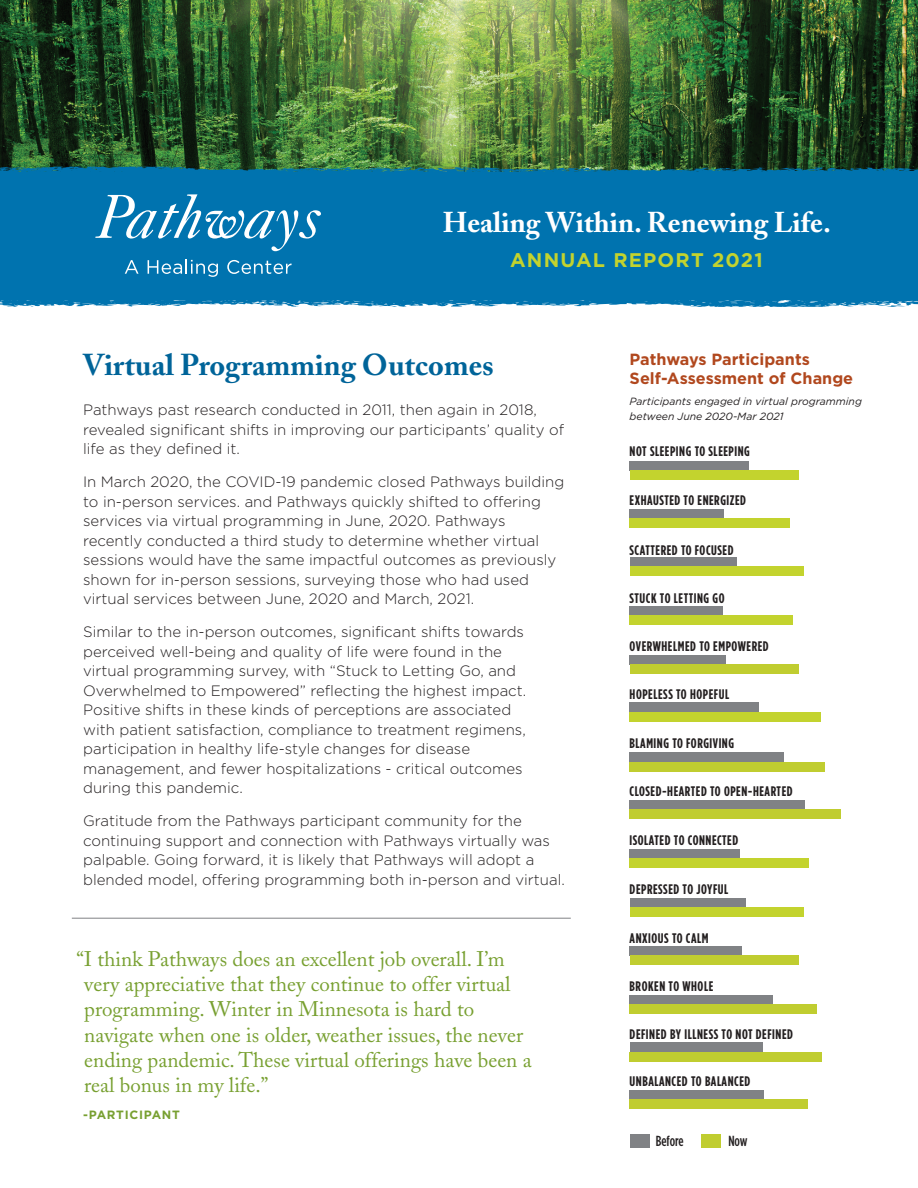
<style>
.page{position:relative;width:918px;height:1188px;background:#fff}
.page>*{position:absolute;margin:0;border:0;box-sizing:border-box;transform-origin:0 0}
.t1{font:700 30px "Adobe Caslon";color:#006499}
.t2{font:700 28.5px "Adobe Caslon";color:#fff}
.t3{font:21px/25.2px "Adobe Caslon";color:#78a031}
.t4{font:700 19.8px "Gotham";letter-spacing:.06em;color:#c3d32e}
.t5{font:700 16.2px/19px "Gotham";color:#b1481e}
.t6{font:300 15px/19.5px "Gotham";color:#231f20}
.t7{font:500 14.55px "Gotham Condensed";color:#231f20}
.t8{font:700 13.8px "Gotham Condensed";letter-spacing:.04em;color:#231f20}
.t9{font:700 12px "Gotham";letter-spacing:.06em;color:#78a031}
.t10{font:italic 10.5px/15px "Gotham";color:#231f20}
</style>
<div class="page">
<img style="left:0;top:0;width:918px;height:167px">
<div style="left:0;top:167px;width:918px;height:140px;background:#0073af"></div>
<svg style="left:95px;top:194px;width:226px;height:57px;background:#2d8cbd"></svg>
<svg style="left:125px;top:260px;width:14px;height:14px"></svg>
<svg style="left:148px;top:260px;width:70px;height:17px"></svg>
<svg style="left:227px;top:260px;width:65px;height:14px"></svg>
<div style="left:630px;top:1134px;width:19px;height:14px;background:#808285"></div>
<div style="left:702px;top:1134px;width:19px;height:14px;background:#c0cd30"></div>
<div style="left:630px;top:462px;width:119px;height:9px;background:#808285"></div>
<div style="left:630px;top:471px;width:169px;height:9px;background:#c3d32e"></div>
<div style="left:630px;top:510px;width:94px;height:9px;background:#808285"></div>
<div style="left:630px;top:519px;width:160px;height:9px;background:#c3d32e"></div>
<div style="left:630px;top:558px;width:106px;height:9px;background:#808285"></div>
<div style="left:630px;top:567px;width:174px;height:9px;background:#c3d32e"></div>
<div style="left:630px;top:607px;width:93px;height:9px;background:#808285"></div>
<div style="left:630px;top:615px;width:163px;height:10px;background:#c3d32e"></div>
<div style="left:630px;top:655px;width:96px;height:10px;background:#808285"></div>
<div style="left:630px;top:664px;width:169px;height:10px;background:#c0cd30"></div>
<div style="left:630px;top:703px;width:129px;height:9px;background:#808285"></div>
<div style="left:630px;top:712px;width:191px;height:9px;background:#c3d32e"></div>
<div style="left:630px;top:753px;width:154px;height:9px;background:#808285"></div>
<div style="left:630px;top:762px;width:195px;height:9px;background:#c0cd30"></div>
<div style="left:630px;top:801px;width:175px;height:9px;background:#808285"></div>
<div style="left:630px;top:809px;width:211px;height:9px;background:#c0cd30"></div>
<div style="left:630px;top:849px;width:110px;height:10px;background:#808285"></div>
<div style="left:630px;top:859px;width:179px;height:9px;background:#c3d32e"></div>
<div style="left:630px;top:898px;width:115px;height:9px;background:#808285"></div>
<div style="left:630px;top:907px;width:174px;height:9px;background:#c3d32e"></div>
<div style="left:630px;top:946px;width:112px;height:10px;background:#808285"></div>
<div style="left:630px;top:956px;width:169px;height:9px;background:#c0cd30"></div>
<div style="left:630px;top:995px;width:143px;height:9px;background:#808285"></div>
<div style="left:630px;top:1004px;width:187px;height:10px;background:#c0cd30"></div>
<div style="left:630px;top:1043px;width:133px;height:9px;background:#808285"></div>
<div style="left:630px;top:1052px;width:192px;height:9px;background:#c0cd30"></div>
<div style="left:630px;top:1090px;width:134px;height:10px;background:#808285"></div>
<div style="left:630px;top:1100px;width:178px;height:9px;background:#c0cd30"></div>
<hr style="left:72px;top:918px;width:499px;height:1px;background:#808285">
<p class="t2" style="left:443px;top:205px;width:390px">Healing Within. Renewing Life.</p>
<p class="t4" style="left:510px;top:249px;width:254px">ANNUAL REPORT 2021</p>
<p class="t1" style="left:83px;top:347px;width:412px">Virtual Programming Outcomes</p>
<p class="t5" style="left:630px;top:350px;width:225px">Pathways Participants<br>Self-Assessment of Change</p>
<p class="t10" style="left:630px;top:394px;width:234px">Participants engaged in virtual programming between June 2020-Mar 2021</p>
<p class="t6" style="left:83px;top:400px;width:483px">Pathways past research conducted in 2011, then again in 2018, revealed significant shifts in improving our participants’ quality of life as they defined it.</p>
<p class="t6" style="left:83px;top:472px;width:483px">In March 2020, the COVID-19 pandemic closed Pathways building to in-person services. and Pathways quickly shifted to offering services via virtual programming in June, 2020. Pathways recently conducted a third study to determine whether virtual sessions would have the same impactful outcomes as previously shown for in-person sessions, surveying those who had used virtual services between June, 2020 and March, 2021.</p>
<p class="t6" style="left:83px;top:622px;width:445px">Similar to the in-person outcomes, significant shifts towards perceived well-being and quality of life were found in the virtual programming survey, with “Stuck to Letting Go, and Overwhelmed to Empowered” reflecting the highest impact.<br>Positive shifts in these kinds of perceptions are associated with patient satisfaction, compliance to treatment regimens, participation in healthy life-style changes for disease management, and fewer hospitalizations - critical outcomes during this pandemic.</p>
<p class="t6" style="left:83px;top:811px;width:483px">Gratitude from the Pathways participant community for the continuing support and connection with Pathways virtually was palpable. Going forward, it is likely that Pathways will adopt a blended model, offering programming both in-person and virtual.</p>
<p class="t8" style="left:630px;top:443px;width:122px">NOT SLEEPING TO SLEEPING</p>
<p class="t8" style="left:630px;top:492px;width:118px">EXHAUSTED TO ENERGIZED</p>
<p class="t8" style="left:630px;top:542px;width:105px">SCATTERED TO FOCUSED</p>
<p class="t8" style="left:630px;top:590px;width:96px">STUCK TO LETTING GO</p>
<p class="t8" style="left:630px;top:638px;width:141px">OVERWHELMED TO EMPOWERED</p>
<p class="t8" style="left:630px;top:686px;width:101px">HOPELESS TO HOPEFUL</p>
<p class="t8" style="left:630px;top:735px;width:106px">BLAMING TO FORGIVING</p>
<p class="t8" style="left:630px;top:784px;width:165px">CLOSED-HEARTED TO OPEN-HEARTED</p>
<p class="t8" style="left:630px;top:832px;width:110px">ISOLATED TO CONNECTED</p>
<p class="t8" style="left:630px;top:881px;width:100px">DEPRESSED TO JOYFUL</p>
<p class="t8" style="left:630px;top:930px;width:81px">ANXIOUS TO CALM</p>
<p class="t8" style="left:630px;top:978px;width:85px">BROKEN TO WHOLE</p>
<p class="t8" style="left:630px;top:1026px;width:165px">DEFINED BY ILLNESS TO NOT DEFINED</p>
<p class="t8" style="left:630px;top:1073px;width:122px">UNBALANCED TO BALANCED</p>
<p class="t3" style="left:84px;top:947px;width:449px;text-indent:-8px">“I think Pathways does an excellent job overall. I’m very appreciative that they continue to offer virtual programming. Winter in Minnesota is hard to navigate when one is older, weather issues, the never ending pandemic. These virtual offerings have been a real bonus in my life.”</p>
<p class="t9" style="left:83px;top:1108px;width:98px">-PARTICIPANT</p>
<p class="t7" style="left:656px;top:1132px;width:29px">Before</p>
<p class="t7" style="left:728px;top:1133px;width:21px">Now</p>
</div>
